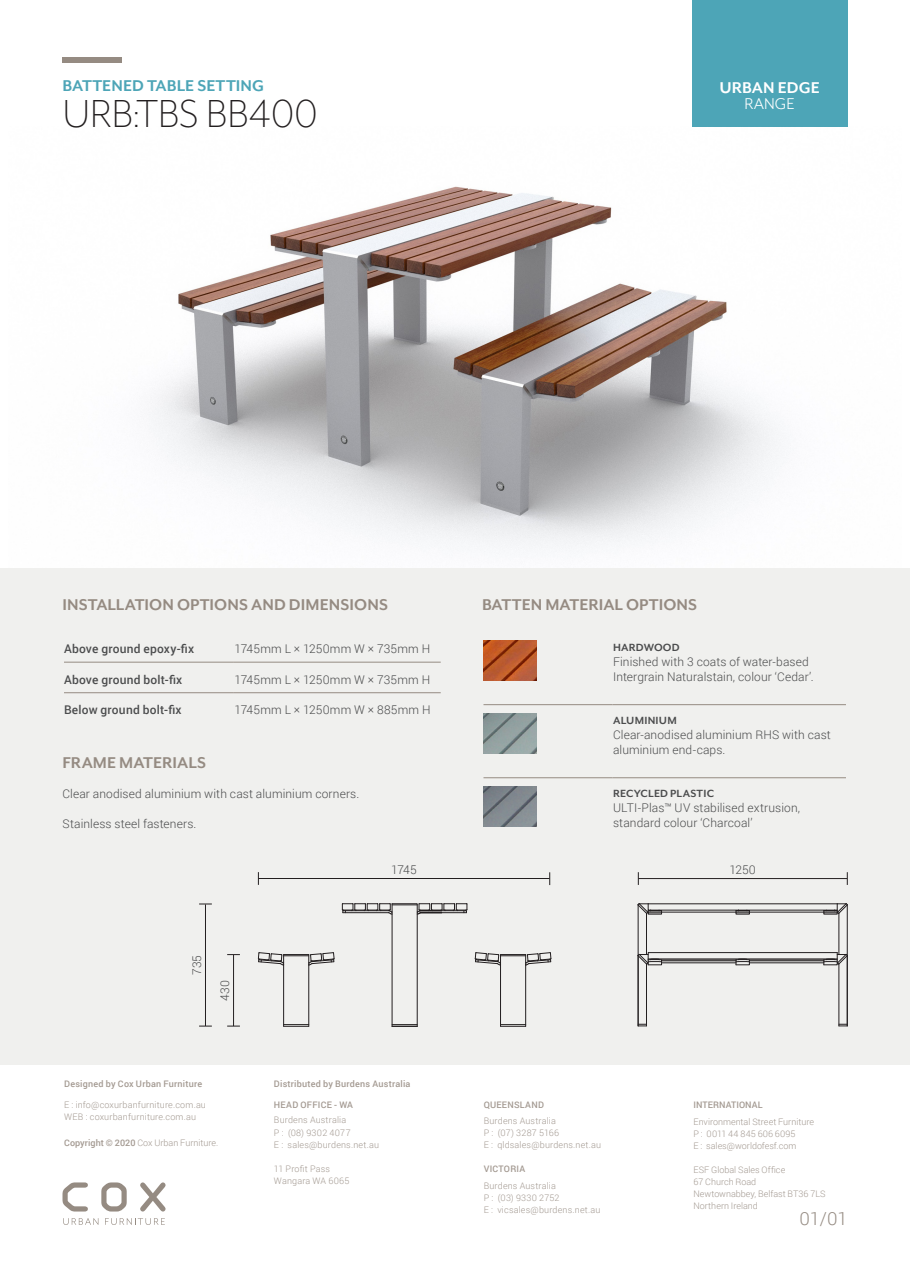
<style>
.page{position:relative;width:910px;height:1280px;background:#fff}
.page>*{position:absolute;margin:0;border:0;box-sizing:border-box;transform-origin:0 0}
.Product_Code_Heading{font:300 45px "Mr Eaves Mod OT";letter-spacing:-.005em;color:#231f20}
.Heading__Uppercase{font:700 18px "Mr Eaves Mod OT";color:#958b82}
.Heading__Uppercase-2{font:700 18px "Mr Eaves Mod OT";color:#4da5b7}
.t1{font:700 18px "Mr Eaves Mod OT";color:#fff}
.t2{font:18px "Mr Eaves Mod OT";color:#fff}
.t3{font:300 18px "Roboto";color:#958b82}
.Body_Copy{font:300 12px/15px "Roboto";letter-spacing:.01em;color:#4b4c4d}
.Body_Copy_Bold__Tabl{font:500 12px "Roboto";letter-spacing:.02em;color:#4b4c4d}
.Subheading__Uppercas{font:700 12px "Mr Eaves Mod OT";letter-spacing:.015em;color:#4b4c4d}
.Product_Measurements{font:300 12px "Roboto";letter-spacing:.01em;color:#4b4c4d}
.Contact_Details_Brow{font:300 9px/12px "Roboto";letter-spacing:.01em;color:#a39991}
.Contact_Details_Brow-2{font:500 9px "Roboto";letter-spacing:.025em;color:#a39991}
.s1{font-weight:500}
</style>
<div class="page">
<div style="left:692px;top:0;width:155px;height:127px;background:#4da5b7"></div>
<div style="left:63px;top:57px;width:59px;height:6px;background:#958b82"></div>
<svg style="left:63px;top:1182px;width:25px;height:29px"></svg>
<svg style="left:101px;top:1182px;width:26px;height:29px"></svg>
<svg style="left:140px;top:1182px;width:26px;height:29px"></svg>
<svg style="left:63px;top:1218px;width:35px;height:7px"></svg>
<svg style="left:105px;top:1218px;width:60px;height:7px"></svg>
<img style="left:149px;top:186px;width:634px;height:366px">
<div style="left:0;top:568px;width:910px;height:496px;background:#f0f0ee"></div>
<hr style="left:64px;top:662px;width:170px;height:1px;background:#958b82">
<hr style="left:234px;top:662px;width:207px;height:1px;background:#958b82">
<hr style="left:64px;top:692px;width:170px;height:1px;background:#958b82">
<hr style="left:234px;top:692px;width:207px;height:1px;background:#958b82">
<hr style="left:483px;top:704px;width:129px;height:1px;background:#958b82">
<hr style="left:612px;top:704px;width:234px;height:1px;background:#958b82">
<hr style="left:483px;top:777px;width:129px;height:1px;background:#958b82">
<hr style="left:612px;top:777px;width:234px;height:1px;background:#958b82">
<img style="left:483px;top:641px;width:54px;height:40px">
<img style="left:483px;top:714px;width:54px;height:40px">
<img style="left:483px;top:787px;width:54px;height:40px">
<hr style="left:258px;top:878px;width:292px;height:1px;background:#231f20">
<svg style="left:258px;top:872px;width:1px;height:13px"></svg>
<svg style="left:549px;top:872px;width:1px;height:13px"></svg>
<svg style="left:847px;top:872px;width:1px;height:13px"></svg>
<hr style="left:638px;top:878px;width:209px;height:1px;background:#231f20">
<svg style="left:638px;top:872px;width:1px;height:13px"></svg>
<svg style="left:342px;top:903px;width:126px;height:124px"></svg>
<hr style="left:308px;top:954px;width:1px;height:72px;background:#231f20">
<hr style="left:283px;top:954px;width:1px;height:72px;background:#231f20">
<svg style="left:284px;top:1024px;width:25px;height:3px"></svg>
<svg style="left:258px;top:952px;width:76px;height:14px"></svg>
<hr style="left:500px;top:954px;width:1px;height:72px;background:#231f20">
<hr style="left:525px;top:954px;width:1px;height:72px;background:#231f20">
<svg style="left:500px;top:1024px;width:26px;height:3px"></svg>
<svg style="left:475px;top:952px;width:76px;height:14px"></svg>
<hr style="left:646px;top:964px;width:1px;height:62px;background:#231f20">
<hr style="left:638px;top:956px;width:1px;height:70px;background:#231f20">
<hr style="left:847px;top:956px;width:1px;height:70px;background:#231f20">
<hr style="left:839px;top:964px;width:1px;height:62px;background:#231f20">
<svg style="left:638px;top:1024px;width:8px;height:3px"></svg>
<svg style="left:839px;top:1024px;width:8px;height:3px"></svg>
<hr style="left:638px;top:905px;width:1px;height:50px;background:#231f20">
<hr style="left:646px;top:913px;width:1px;height:41px;background:#231f20">
<hr style="left:847px;top:905px;width:1px;height:50px;background:#231f20">
<hr style="left:839px;top:913px;width:1px;height:41px;background:#231f20">
<svg style="left:638px;top:903px;width:210px;height:11px"></svg>
<svg style="left:638px;top:952px;width:210px;height:13px"></svg>
<hr style="left:233px;top:955px;width:1px;height:71px;background:#231f20">
<svg style="left:227px;top:1026px;width:13px;height:1px"></svg>
<svg style="left:227px;top:954px;width:13px;height:1px"></svg>
<hr style="left:205px;top:904px;width:1px;height:122px;background:#231f20">
<svg style="left:199px;top:1026px;width:13px;height:1px"></svg>
<svg style="left:199px;top:904px;width:13px;height:1px"></svg>
<p class="Heading__Uppercase-2" style="left:63px;top:75px;width:203px">BATTENED TABLE SETTING</p>
<p class="Product_Code_Heading" style="left:63px;top:89px;width:257px">URB:TBS BB400</p>
<h2 class="t1" style="left:719px;top:78px;width:102px">URBAN EDGE</h2>
<h2 class="t2" style="left:745px;top:93px;width:52px">RANGE</h2>
<p class="Heading__Uppercase" style="left:63px;top:595px;width:327px">INSTALLATION OPTIONS AND DIMENSIONS</p>
<p class="Body_Copy_Bold__Tabl" style="left:64px;top:640px;width:132px">Above ground epoxy-fix</p>
<p class="Body_Copy" style="left:235px;top:641px;width:197px">1745mm L × 1250mm W × 735mm H</p>
<p class="Body_Copy_Bold__Tabl" style="left:64px;top:671px;width:120px">Above ground bolt-fix</p>
<p class="Body_Copy" style="left:235px;top:671px;width:197px">1745mm L × 1250mm W × 735mm H</p>
<p class="Body_Copy_Bold__Tabl" style="left:64px;top:702px;width:119px">Below ground bolt-fix</p>
<p class="Body_Copy" style="left:235px;top:702px;width:197px">1745mm L × 1250mm W × 885mm H</p>
<p class="Heading__Uppercase" style="left:63px;top:753px;width:145px">FRAME MATERIALS</p>
<p class="Body_Copy" style="left:63px;top:786px;width:298px">Clear anodised aluminium with cast aluminium corners.</p>
<p class="Body_Copy" style="left:63px;top:816px;width:135px">Stainless steel fasteners.</p>
<p class="Heading__Uppercase" style="left:482px;top:595px;width:217px">BATTEN MATERIAL OPTIONS</p>
<p class="Subheading__Uppercas" style="left:613px;top:641px;width:68px">HARDWOOD</p>
<p class="Body_Copy" style="left:613px;top:653px;width:202px">Finished with 3 coats of water-based<br>Intergrain Naturalstain, colour ‘Cedar’.</p>
<p class="Subheading__Uppercas" style="left:613px;top:714px;width:65px">ALUMINIUM</p>
<p class="Body_Copy" style="left:613px;top:727px;width:219px">Clear-anodised aluminium RHS with cast aluminium end-caps.</p>
<p class="Subheading__Uppercas" style="left:613px;top:787px;width:102px">RECYCLED PLASTIC</p>
<p class="Body_Copy" style="left:613px;top:800px;width:189px">ULTI-Plas™ UV stabilised extrusion, standard colour ‘Charcoal’</p>
<p class="Product_Measurements" style="left:188px;top:975px;width:22px;rotate:-90deg">735</p>
<p class="Product_Measurements" style="left:217px;top:1001px;width:23px;rotate:-90deg">430</p>
<p class="Contact_Details_Brow-2" style="left:64px;top:1078px;width:140px">Designed by Cox Urban Furniture</p>
<p class="Contact_Details_Brow" style="left:64px;top:1099px;width:143px">E : info@coxurbanfurniture.com.au<br>WEB : coxurbanfurniture.com.au</p>
<p class="Contact_Details_Brow" style="left:64px;top:1136px;width:155px"><span class="s1">Copyright © 2020</span> Cox Urban Furniture.</p>
<p class="Product_Measurements" style="left:391px;top:862px;width:27px">1745</p>
<p class="Product_Measurements" style="left:729px;top:861px;width:28px">1250</p>
<p class="Contact_Details_Brow-2" style="left:274px;top:1078px;width:138px">Distributed by Burdens Australia</p>
<p class="Contact_Details_Brow-2" style="left:274px;top:1098px;width:81px">HEAD OFFICE - WA</p>
<p class="Contact_Details_Brow" style="left:274px;top:1113px;width:74px">Burdens Australia</p>
<p class="Contact_Details_Brow" style="left:274px;top:1127px;width:107px">P : (08) 9302 4077<br>E : sales@burdens.net.au</p>
<p class="Contact_Details_Brow" style="left:274px;top:1163px;width:58px">11 Profit Pass</p>
<p class="Contact_Details_Brow" style="left:274px;top:1175px;width:77px">Wangara WA 6065</p>
<p class="Contact_Details_Brow-2" style="left:484px;top:1099px;width:62px">QUEENSLAND</p>
<p class="Contact_Details_Brow" style="left:484px;top:1115px;width:74px">Burdens Australia</p>
<p class="Contact_Details_Brow" style="left:484px;top:1127px;width:119px">P : (07) 3287 5166<br>E : qldsales@burdens.net.au</p>
<p class="Contact_Details_Brow-2" style="left:484px;top:1163px;width:43px">VICTORIA</p>
<p class="Contact_Details_Brow" style="left:484px;top:1179px;width:74px">Burdens Australia</p>
<p class="Contact_Details_Brow" style="left:484px;top:1191px;width:118px">P : (03) 9330 2752<br>E : vicsales@burdens.net.au</p>
<p class="Contact_Details_Brow-2" style="left:693px;top:1099px;width:71px">INTERNATIONAL</p>
<p class="Contact_Details_Brow" style="left:693px;top:1115px;width:122px">Environmental Street Furniture</p>
<p class="Contact_Details_Brow" style="left:693px;top:1127px;width:104px">P : 0011 44 845 606 6095</p>
<p class="Contact_Details_Brow" style="left:693px;top:1139px;width:104px">E : sales@worldofesf.com</p>
<p class="Contact_Details_Brow" style="left:693px;top:1163px;width:93px">ESF Global Sales Office</p>
<p class="Contact_Details_Brow" style="left:693px;top:1175px;width:64px">67 Church Road</p>
<p class="Contact_Details_Brow" style="left:693px;top:1187px;width:134px">Newtownabbey, Belfast BT36 7LS</p>
<p class="Contact_Details_Brow" style="left:693px;top:1199px;width:66px">Northern Ireland</p>
<p class="t3" style="left:799px;top:1206px;width:50px">01/01</p>
</div>
